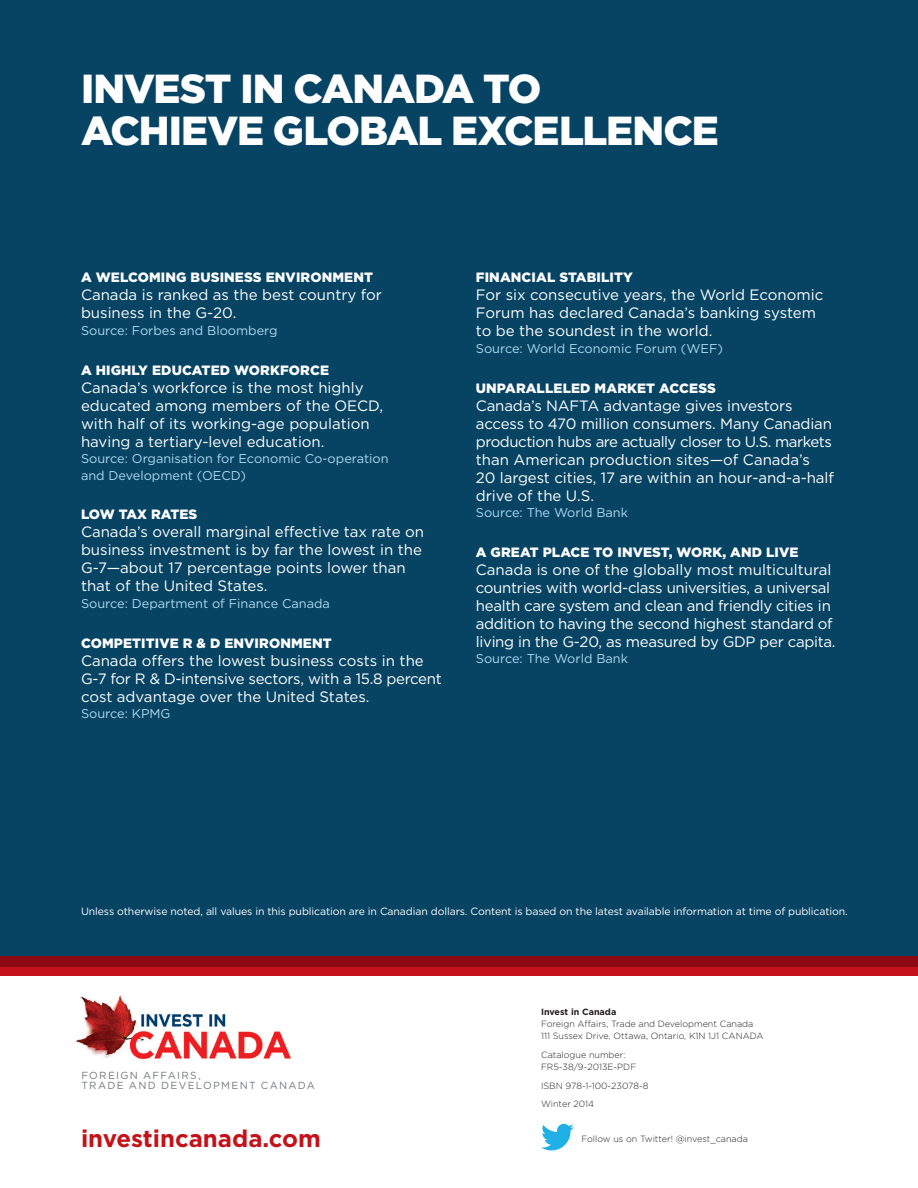
<style>
.page{position:relative;width:918px;height:1188px;background:#fff}
.page>*{position:absolute;margin:0;border:0;box-sizing:border-box;transform-origin:0 0}
.t1{font:900 40.5px/42px "Gotham";letter-spacing:-.03em;color:#fff}
.Body{font:700 24px "Gotham";color:#c4121a}
.Body-2{font:15px/18px "Gotham";letter-spacing:-.005em;color:#fff}
.t2{font:900 13.5px "Gotham";letter-spacing:.01em;color:#fff}
.t3{font:900 13.5px "Gotham";letter-spacing:-.02em;color:#fff}
.Body-3{font:12.75px/16.5px "Gotham";color:#acd8ed}
.Body-4{font:10.5px "Gotham";letter-spacing:-.01em;color:#fff}
.Body-5{font:10.2px/10.5px "Gotham";letter-spacing:.125em;color:#76787b}
.Body-6{font:300 9px/12px "Gotham";color:#231f20}
.s1{font-weight:700}
</style>
<div class="page">
<div style="left:0;top:0;width:918px;height:966px;background:#074464"></div>
<svg style="left:0;top:957px;width:918px;height:19px;background:#a70d16"></svg>
<svg style="left:541px;top:1124px;width:33px;height:26px"></svg>
<img style="left:76px;top:995px;width:215px;height:65px">
<h2 class="t1" style="left:81px;top:67px;width:639px">INVEST IN CANADA TO<br>ACHIEVE GLOBAL EXCELLENCE</h2>
<h3 class="t2" style="left:81px;top:270px;width:294px">A WELCOMING BUSINESS ENVIRONMENT</h3>
<p class="Body-2" style="left:81px;top:286px;width:303px">Canada is ranked as the best country for business in the G-20.</p>
<p class="Body-3" style="left:81px;top:322px;width:198px">Source: Forbes and Bloomberg</p>
<h3 class="t2" style="left:81px;top:362px;width:250px">A HIGHLY EDUCATED WORKFORCE</h3>
<p class="Body-2" style="left:81px;top:378px;width:304px">Canada’s workforce is the most highly educated among members of the OECD, with half of its working-age population having a tertiary-level education.</p>
<p class="Body-3" style="left:81px;top:450px;width:309px">Source: Organisation for Economic Co-operation and Development (OECD)</p>
<h3 class="t3" style="left:81px;top:507px;width:118px">LOW TAX RATES</h3>
<p class="Body-2" style="left:81px;top:523px;width:345px">Canada’s overall marginal effective tax rate on business investment is by far the lowest in the G-7—about 17 percentage points lower than that of the United States.</p>
<p class="Body-3" style="left:81px;top:595px;width:250px">Source: Department of Finance Canada</p>
<h3 class="t2" style="left:81px;top:635px;width:252px">COMPETITIVE R &amp; D ENVIRONMENT</h3>
<p class="Body-2" style="left:81px;top:651px;width:362px">Canada offers the lowest business costs in the<br>G-7 for R &amp; D-intensive sectors, with a 15.8 percent cost advantage over the United States.</p>
<p class="Body-3" style="left:81px;top:705px;width:91px">Source: KPMG</p>
<h3 class="t2" style="left:476px;top:270px;width:159px">FINANCIAL STABILITY</h3>
<p class="Body-2" style="left:476px;top:286px;width:349px">For six consecutive years, the World Economic<br>Forum has declared Canada’s banking system to be the soundest in the world.</p>
<p class="Body-3" style="left:476px;top:340px;width:249px">Source: World Economic Forum (WEF)</p>
<h3 class="t2" style="left:476px;top:380px;width:242px">UNPARALLELED MARKET ACCESS</h3>
<p class="Body-2" style="left:476px;top:396px;width:360px">Canada’s NAFTA advantage gives investors access to 470 million consumers. Many Canadian production hubs are actually closer to U.S. markets than American production sites—of Canada’s<br>20 largest cities, 17 are within an hour-and-a-half drive of the U.S.</p>
<p class="Body-3" style="left:476px;top:504px;width:154px">Source: The World Bank</p>
<h3 class="t2" style="left:476px;top:544px;width:324px">A GREAT PLACE TO INVEST, WORK, AND LIVE</h3>
<p class="Body-2" style="left:476px;top:560px;width:361px">Canada is one of the globally most multicultural countries with world-class universities, a universal health care system and clean and friendly cities in addition to having the second highest standard of living in the G-20, as measured by GDP per capita.</p>
<p class="Body-3" style="left:476px;top:650px;width:154px">Source: The World Bank</p>
<p class="Body-4" style="left:81px;top:906px;width:768px">Unless otherwise noted, all values in this publication are in Canadian dollars. Content is based on the latest available information at time of publication.</p>
<p class="Body-5" style="left:81px;top:1070px;width:235px">FOREIGN AFFAIRS,<br>TRADE AND DEVELOPMENT CANADA</p>
<p class="Body" style="left:81px;top:1124px;width:242px">investincanada.com</p>
<p class="Body-6" style="left:541px;top:1006px;width:224px"><span class="s1">Invest in Canada<br></span>Foreign Affairs, Trade and Development Canada<br>111 Sussex Drive, Ottawa, Ontario, K1N 1J1 CANADA</p>
<p class="Body-6" style="left:541px;top:1049px;width:97px">Catalogue number:<br>FR5-38/9-2013E-PDF</p>
<p class="Body-6" style="left:541px;top:1076px;width:109px;line-height:18.8px">ISBN 978-1-100-23078-8<br>Winter 2014</p>
<p class="Body-6" style="left:581px;top:1132px;width:168px">Follow us on Twitter! @invest_canada</p>
</div>
